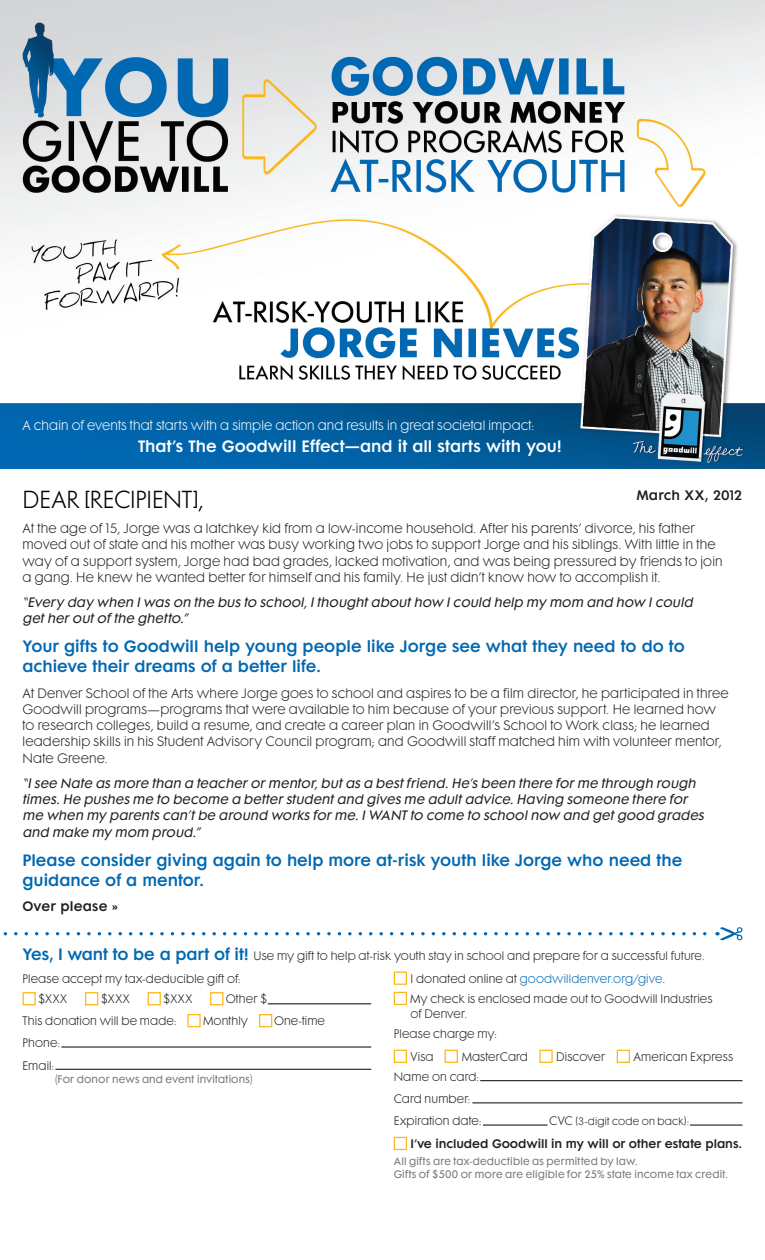
<style>
.page{position:relative;width:765px;height:1260px;background:#fff}
.page>*{position:absolute;margin:0;border:0;box-sizing:border-box;transform-origin:0 0}
.t1{font:22.5px "Futura Maxi CG Light";color:#000}
.t2{font:15px/20px "Futura Maxi CG Demi";color:#0168b3}
.t3{font:15px "Futura Maxi CG Demi";color:#fff}
.t4{font:12.5px/16.2px "Futura Maxi CG Light";letter-spacing:.015em;color:#231f20}
.t5{font:italic 12.5px/16.2px "Futura Maxi CG Book";color:#231f20}
.t6{font:12.5px "Futura Maxi CG Light";letter-spacing:.01em;color:#fff}
.t7{font:12.5px "Futura Maxi CG Demi";letter-spacing:.015em;color:#231f20}
.t8{font:11.25px/22.2px "Futura Maxi CG Light";letter-spacing:.01em;color:#231f20}
.t9{font:11.25px "Futura Maxi CG Demi";letter-spacing:-.005em;color:#231f20}
.t10{font:10px/12.5px "Futura Maxi CG Book";letter-spacing:.02em;color:#76787b}
.t11{font:10px "Futura Maxi CG Light";letter-spacing:.02em;color:#231f20}
.s1{font-family:"Futura Maxi CG Demi";font-size:15px;color:#0168b3}
.s2{color:#0168b3}
.s3{font-size:11.25px}
</style>
<div class="page">
<img style="left:0;top:0;width:765px;height:469px">
<hr style="left:268px;top:1004px;width:103px;height:1px;background:#000">
<hr style="left:480px;top:1080px;width:262px;height:1px;background:#000">
<hr style="left:472px;top:1103px;width:271px;height:1px;background:#000">
<hr style="left:483px;top:1125px;width:65px;height:1px;background:#000">
<hr style="left:690px;top:1125px;width:52px;height:1px;background:#000">
<hr style="left:61px;top:1047px;width:310px;height:1px;background:#000">
<hr style="left:55px;top:1069px;width:316px;height:1px;background:#000">
<div style="left:22px;top:992px;width:14px;height:13px;background:#fff;border:1px solid #fcb814"></div>
<div style="left:187px;top:1014px;width:14px;height:13px;background:#fff;border:1px solid #fcb814"></div>
<div style="left:259px;top:1014px;width:13px;height:13px;background:#fff;border:1px solid #fcb814"></div>
<div style="left:394px;top:992px;width:13px;height:13px;background:#fff;border:1px solid #fcb814"></div>
<div style="left:394px;top:1050px;width:13px;height:13px;background:#fff;border:1px solid #fcb814"></div>
<div style="left:445px;top:1050px;width:13px;height:13px;background:#fff;border:1px solid #fcb814"></div>
<div style="left:539px;top:1050px;width:14px;height:13px;background:#fff;border:1px solid #fcb814"></div>
<div style="left:617px;top:1050px;width:13px;height:13px;background:#fff;border:1px solid #fcb814"></div>
<div style="left:394px;top:1137px;width:13px;height:13px;background:#fff;border:1px solid #fcb814"></div>
<div style="left:85px;top:992px;width:13px;height:13px;background:#fff;border:1px solid #fcb814"></div>
<div style="left:148px;top:992px;width:13px;height:13px;background:#fff;border:1px solid #fcb814"></div>
<div style="left:210px;top:992px;width:13px;height:13px;background:#fff;border:1px solid #fcb814"></div>
<div style="left:394px;top:972px;width:13px;height:13px;background:#fff;border:1px solid #fcb814"></div>
<svg style="left:3px;top:927px;width:740px;height:14px"></svg>
<p class="t6" style="left:22px;top:418px;width:513px">A chain of events that starts with a simple action and results in great societal impact:</p>
<p class="t3" style="left:138px;top:438px;width:425px">That’s The Goodwill Effect—and it all starts with you!</p>
<h1 class="t1" style="left:23px;top:486px;width:80px">Dear [Recipien</h1>
<h1 class="t1" style="left:182px;top:486px;width:23px">t],</h1>
<p class="t4" style="left:22px;top:520px;width:702px">At the age of 15, Jorge was a latchkey kid from a low-income household. After his parents’ divorce, his father moved out of state and his mother was busy working two jobs to support Jorge and his siblings. With little in the way of a support system, Jorge had bad grades, lacked motivation, and was being pressured by friends to join a gang. He knew he wanted better for himself and his family. He just didn’t know how to accomplish it.</p>
<p class="t5" style="left:22px;top:595px;width:675px">“Every day when Iwas on the bus to school,Ithoughtabouthow Icould help my mom and how Icould getheroutofthe ghetto.”</p>
<p class="t2" style="left:22px;top:637px;width:664px">Your gifts to Goodwill help young people like Jorge see what they need to do to achieve their dreams of a better life.</p>
<p class="t4" style="left:22px;top:685px;width:708px">At Denver School of the Arts where Jorge goes to school and aspires to be a film director, he participated in three Goodwill programs—programs that were available to him because of your previous support. He learned how to research colleges, build a resume, and create a career plan in Goodwill’s School to Work class; he learned leadership skills in his Student Advisory Council program; and Goodwill staff matched him with volunteer mentor, Nate Greene.</p>
<p class="t5" style="left:22px;top:776px;width:686px">“Isee Nate as more than a teacherormentor,butas a bestfriend.He’s been there forme through rough times.He pushes me to become a betterstudentand gives me adultadvice.Having someone there for me when my parents can’tbe around works forme.IWANT to come to schoolnow and getgood grades and make my mom proud.”</p>
<p class="t2" style="left:22px;top:851px;width:661px">Please consider giving again to help more at-risk youth like Jorge who need the guidance of a mentor.</p>
<p class="t7" style="left:22px;top:898px;width:97px">Over please »</p>
<p class="t8" style="left:22px;top:945px;width:684px"><span class="s1">Yes, I want to be a part of it!</span> Use my gift to help at-risk youth stay in school and prepare for a successful future.<br>Please accept my tax-deducible gift of:</p>
<p class="t8" style="left:23px;top:1010px;width:156px">This donation will be made:</p>
<p class="t8" style="left:204px;top:1010px;width:46px">Monthly</p>
<p class="t8" style="left:274px;top:1010px;width:52px">One-time</p>
<p class="t8" style="left:23px;top:1032px;width:39px">Phone:<br>Email:</p>
<p class="t10" style="left:55px;top:1074px;width:199px">(For donor news and event invitations)</p>
<p class="t7" style="left:637px;top:488px;width:107px">March XX, 2012</p>
<p class="t8" style="left:411px;top:968px;width:304px;line-height:20.4px">I donated online at <span class="s2">goodwilldenver.org/give</span>.<br>My check is enclosed made out to Goodwill Industries</p>
<p class="t8" style="left:394px;top:1004px;width:105px;line-height:20.4px;text-indent:17px">of Denver.<br>Please charge my:</p>
<p class="t8" style="left:411px;top:1045px;width:25px">Visa</p>
<p class="t8" style="left:462px;top:1045px;width:67px">MasterCard</p>
<p class="t8" style="left:556px;top:1045px;width:50px">Discover</p>
<p class="t8" style="left:634px;top:1045px;width:101px">American Express</p>
<p class="t8" style="left:394px;top:1066px;width:90px">Name on card:<br>Card number:<br>Expiration date:</p>
<p class="t8" style="left:38px;top:988px;width:31px">$XXX</p>
<p class="t8" style="left:101px;top:988px;width:31px">$XXX</p>
<p class="t8" style="left:163px;top:988px;width:31px">$XXX</p>
<p class="t8" style="left:226px;top:988px;width:43px">Other $</p>
<p class="t11" style="left:549px;top:1116px;width:141px"><span class="s3">CVC</span> (3-digit code on back):</p>
<p class="t9" style="left:411px;top:1136px;width:333px">I’ve included Goodwill in my will or other estate plans.</p>
<p class="t10" style="left:394px;top:1156px;width:336px">All gifts are tax-deductible as permitted by law.<br>Gifts of $500 or more are eligible for 25% state income tax credit.</p>
</div>
